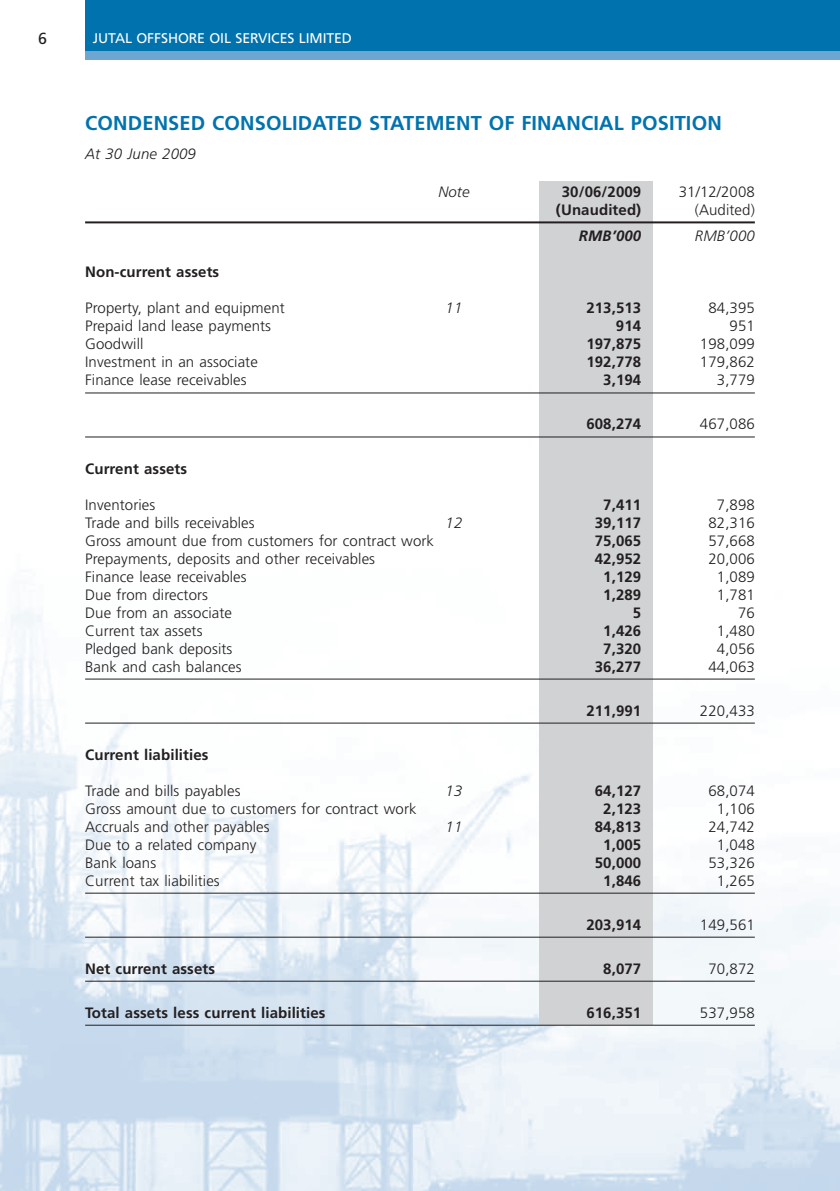
<style>
.page{position:relative;width:840px;height:1191px;background:#fff}
.page>*{position:absolute;margin:0;border:0;box-sizing:border-box;transform-origin:0 0}
.t1{font:700 20px "Frutiger LT Std";letter-spacing:.005em;color:#0073ae}
.t2{font:300 15px "Frutiger LT Std";letter-spacing:.005em;color:#231f20}
.t3{font:700 15px "Frutiger LT Std";letter-spacing:.005em;color:#231f20}
.t4{font:italic 300 15px "Frutiger LT Std";letter-spacing:.005em;color:#231f20}
.t5{font:italic 700 15px "Frutiger LT Std";letter-spacing:.005em;color:#231f20}
.t6{font:14px "Frutiger LT Std";letter-spacing:-.01em;color:#fff}
</style>
<div class="page">
<img style="left:0;top:181px;width:840px;height:1010px">
<div style="left:85px;top:0;width:754px;height:51px;background:#0073ae"></div>
<div style="left:85px;top:51px;width:754px;height:9px;background:#6da7d1"></div>
<hr style="left:839px;top:0;width:1px;height:51px;background:#0073ae">
<div style="left:539px;top:181px;width:113px;height:844px;background:#d1d2d4"></div>
<hr style="left:85px;top:221px;width:669px;height:2px;background:#231f20">
<hr style="left:85px;top:392px;width:669px;height:1px;background:#231f20">
<hr style="left:85px;top:436px;width:669px;height:1px;background:#231f20">
<hr style="left:85px;top:678px;width:669px;height:1px;background:#231f20">
<hr style="left:85px;top:722px;width:669px;height:1px;background:#231f20">
<hr style="left:85px;top:892px;width:669px;height:1px;background:#231f20">
<hr style="left:85px;top:936px;width:669px;height:1px;background:#231f20">
<hr style="left:85px;top:980px;width:669px;height:1px;background:#231f20">
<hr style="left:85px;top:1024px;width:669px;height:1px;background:#231f20">
<p class="t6" style="left:93px;top:30px;width:260px">JUTAL OFFSHORE OIL SERVICES LIMITED</p>
<h1 class="t1" style="left:85px;top:111px;width:638px">CONDENSED CONSOLIDATED STATEMENT OF FINANCIAL POSITION</h1>
<p class="t4" style="left:85px;top:146px;width:112px">At 30 June 2009</p>
<p class="t4" style="left:438px;top:184px;width:33px">Note</p>
<p class="t3" style="left:561px;top:183px;width:81px">30/06/2009</p>
<p class="t2" style="left:678px;top:184px;width:78px">31/12/2008</p>
<p class="t3" style="left:555px;top:201px;width:87px">(Unaudited)</p>
<p class="t2" style="left:694px;top:202px;width:62px">(Audited)</p>
<p class="t5" style="left:578px;top:227px;width:64px">RMB’000</p>
<p class="t4" style="left:694px;top:228px;width:61px">RMB’000</p>
<p class="t3" style="left:85px;top:263px;width:135px">Non-current assets</p>
<p class="t2" style="left:85px;top:300px;width:201px">Property, plant and equipment</p>
<p class="t4" style="left:445px;top:300px;width:18px">11</p>
<p class="t3" style="left:586px;top:299px;width:56px">213,513</p>
<p class="t2" style="left:708px;top:300px;width:48px">84,395</p>
<p class="t2" style="left:85px;top:318px;width:187px">Prepaid land lease payments</p>
<p class="t3" style="left:615px;top:317px;width:27px">914</p>
<p class="t2" style="left:729px;top:318px;width:27px">951</p>
<p class="t2" style="left:85px;top:336px;width:60px">Goodwill</p>
<p class="t3" style="left:586px;top:335px;width:56px">197,875</p>
<p class="t2" style="left:699px;top:336px;width:56px">198,099</p>
<p class="t2" style="left:85px;top:354px;width:174px">Investment in an associate</p>
<p class="t3" style="left:586px;top:353px;width:56px">192,778</p>
<p class="t2" style="left:699px;top:354px;width:56px">179,862</p>
<p class="t2" style="left:85px;top:372px;width:163px">Finance lease receivables</p>
<p class="t3" style="left:603px;top:371px;width:39px">3,194</p>
<p class="t2" style="left:716px;top:372px;width:39px">3,779</p>
<p class="t3" style="left:586px;top:415px;width:56px">608,274</p>
<p class="t2" style="left:699px;top:416px;width:56px">467,086</p>
<p class="t3" style="left:85px;top:459px;width:103px">Current assets</p>
<p class="t2" style="left:85px;top:496px;width:72px">Inventories</p>
<p class="t3" style="left:603px;top:495px;width:39px">7,411</p>
<p class="t2" style="left:716px;top:496px;width:39px">7,898</p>
<p class="t2" style="left:85px;top:514px;width:171px">Trade and bills receivables</p>
<p class="t4" style="left:445px;top:514px;width:18px">12</p>
<p class="t3" style="left:594px;top:513px;width:48px">39,117</p>
<p class="t2" style="left:708px;top:514px;width:48px">82,316</p>
<p class="t2" style="left:85px;top:532px;width:350px">Gross amount due from customers for contract work</p>
<p class="t3" style="left:594px;top:531px;width:48px">75,065</p>
<p class="t2" style="left:708px;top:532px;width:48px">57,668</p>
<p class="t2" style="left:85px;top:550px;width:291px">Prepayments, deposits and other receivables</p>
<p class="t3" style="left:594px;top:549px;width:48px">42,952</p>
<p class="t2" style="left:708px;top:550px;width:48px">20,006</p>
<p class="t2" style="left:85px;top:568px;width:163px">Finance lease receivables</p>
<p class="t3" style="left:603px;top:567px;width:39px">1,129</p>
<p class="t2" style="left:716px;top:568px;width:39px">1,089</p>
<p class="t2" style="left:85px;top:586px;width:124px">Due from directors</p>
<p class="t3" style="left:603px;top:585px;width:39px">1,289</p>
<p class="t2" style="left:716px;top:586px;width:39px">1,781</p>
<p class="t2" style="left:85px;top:604px;width:148px">Due from an associate</p>
<p class="t3" style="left:632px;top:603px;width:10px">5</p>
<p class="t2" style="left:737px;top:604px;width:18px">76</p>
<p class="t2" style="left:85px;top:622px;width:119px">Current tax assets</p>
<p class="t3" style="left:603px;top:621px;width:39px">1,426</p>
<p class="t2" style="left:716px;top:622px;width:39px">1,480</p>
<p class="t2" style="left:85px;top:640px;width:149px">Pledged bank deposits</p>
<p class="t3" style="left:603px;top:639px;width:39px">7,320</p>
<p class="t2" style="left:716px;top:640px;width:39px">4,056</p>
<p class="t2" style="left:85px;top:658px;width:158px">Bank and cash balances</p>
<p class="t3" style="left:594px;top:657px;width:48px">36,277</p>
<p class="t2" style="left:708px;top:658px;width:48px">44,063</p>
<p class="t3" style="left:586px;top:701px;width:56px">211,991</p>
<p class="t2" style="left:699px;top:702px;width:56px">220,433</p>
<p class="t3" style="left:85px;top:745px;width:125px">Current liabilities</p>
<p class="t2" style="left:85px;top:782px;width:157px">Trade and bills payables</p>
<p class="t4" style="left:445px;top:782px;width:18px">13</p>
<p class="t3" style="left:594px;top:781px;width:48px">64,127</p>
<p class="t2" style="left:708px;top:782px;width:48px">68,074</p>
<p class="t2" style="left:85px;top:800px;width:333px">Gross amount due to customers for contract work</p>
<p class="t3" style="left:603px;top:799px;width:39px">2,123</p>
<p class="t2" style="left:716px;top:800px;width:39px">1,106</p>
<p class="t2" style="left:85px;top:818px;width:186px">Accruals and other payables</p>
<p class="t4" style="left:445px;top:818px;width:18px">11</p>
<p class="t3" style="left:594px;top:817px;width:48px">84,813</p>
<p class="t2" style="left:708px;top:818px;width:48px">24,742</p>
<p class="t2" style="left:85px;top:836px;width:173px">Due to a related company</p>
<p class="t3" style="left:603px;top:835px;width:39px">1,005</p>
<p class="t2" style="left:716px;top:836px;width:39px">1,048</p>
<p class="t2" style="left:85px;top:854px;width:72px">Bank loans</p>
<p class="t3" style="left:594px;top:853px;width:48px">50,000</p>
<p class="t2" style="left:708px;top:854px;width:48px">53,326</p>
<p class="t2" style="left:85px;top:872px;width:136px">Current tax liabilities</p>
<p class="t3" style="left:603px;top:871px;width:39px">1,846</p>
<p class="t2" style="left:716px;top:872px;width:39px">1,265</p>
<p class="t3" style="left:586px;top:915px;width:56px">203,914</p>
<p class="t2" style="left:699px;top:916px;width:56px">149,561</p>
<p class="t3" style="left:85px;top:959px;width:131px">Net current assets</p>
<p class="t3" style="left:603px;top:959px;width:39px">8,077</p>
<p class="t2" style="left:708px;top:960px;width:48px">70,872</p>
<p class="t3" style="left:85px;top:1003px;width:242px">Total assets less current liabilities</p>
<p class="t3" style="left:586px;top:1003px;width:56px">616,351</p>
<p class="t2" style="left:699px;top:1004px;width:56px">537,958</p>
</div>
